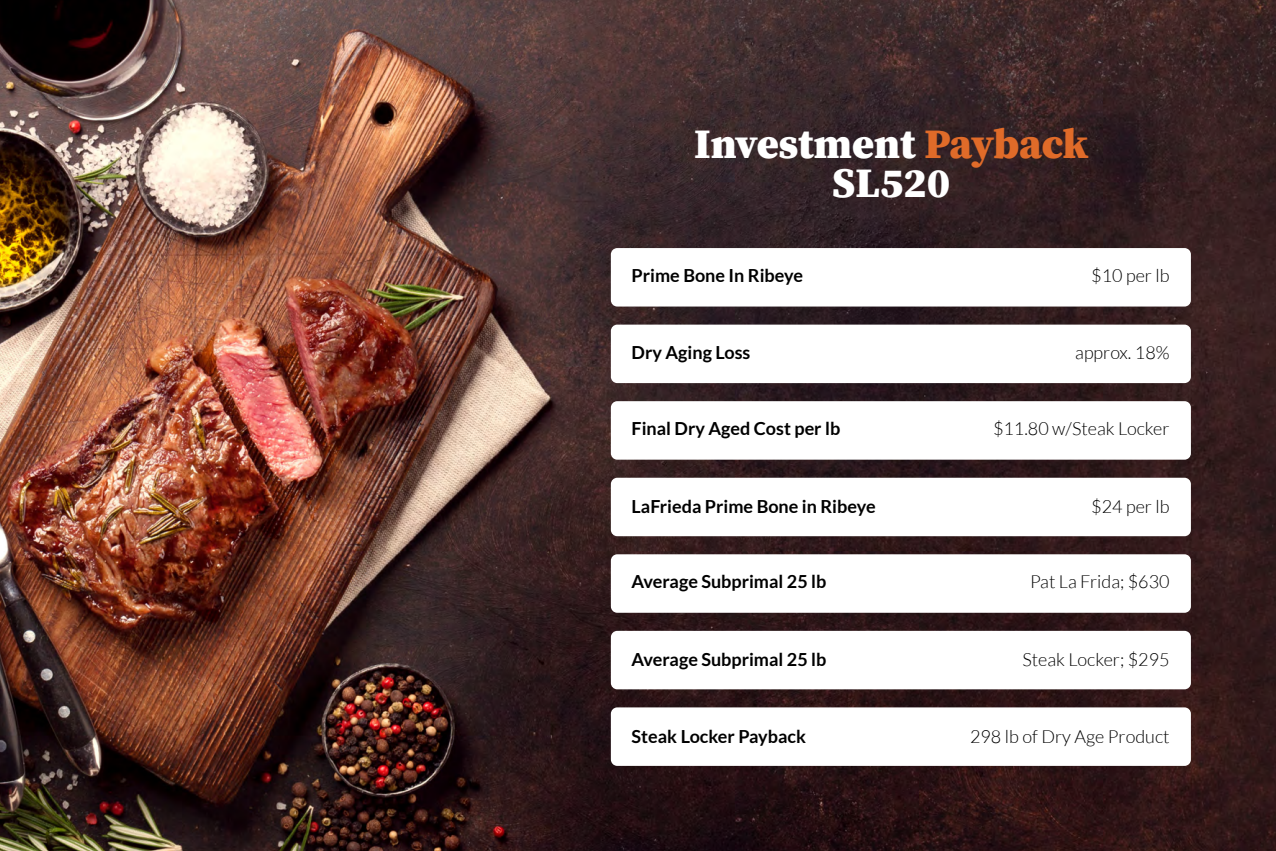
<style>
.page{position:relative;width:1276px;height:851px;background:#fff}
.page>*{position:absolute;margin:0;border:0;box-sizing:border-box;transform-origin:0 0}
.t1{font:900 42px/39px "Source Serif Pro";color:#fff;text-align:center}
.t2{font:700 18px "Lato";color:#000}
.t3{font:300 18px "Lato";color:#000}
.s1{color:#e06b29}
</style>
<div class="page">
<img style="left:0;top:0;width:1276px;height:850px">
<div style="left:611px;top:248px;width:580px;height:58px;background:#fff;border-radius:6px"></div>
<div style="left:611px;top:401px;width:580px;height:58px;background:#fff;border-radius:6px"></div>
<div style="left:611px;top:554px;width:580px;height:58px;background:#fff;border-radius:6px"></div>
<div style="left:611px;top:707px;width:580px;height:58px;background:#fff;border-radius:6px"></div>
<div style="left:611px;top:324px;width:580px;height:59px;background:#fff;border-radius:6px"></div>
<div style="left:611px;top:477px;width:580px;height:59px;background:#fff;border-radius:6px"></div>
<div style="left:611px;top:630px;width:580px;height:59px;background:#fff;border-radius:6px"></div>
<p class="t1" style="left:694px;top:124px;width:396px">Investment <span class="s1">Payback<br></span>SL520</p>
<p class="t2" style="left:631px;top:265px;width:173px">Prime Bone In Ribeye</p>
<p class="t3" style="left:1091px;top:266px;width:80px">$10 per lb</p>
<p class="t2" style="left:631px;top:342px;width:120px">Dry Aging Loss</p>
<p class="t3" style="left:1075px;top:343px;width:96px">approx. 18%</p>
<p class="t2" style="left:631px;top:418px;width:210px">Final Dry Aged Cost per lb</p>
<p class="t3" style="left:993px;top:419px;width:178px">$11.80 w/Steak Locker</p>
<p class="t2" style="left:631px;top:496px;width:246px">LaFrieda Prime Bone in Ribeye</p>
<p class="t3" style="left:1091px;top:497px;width:80px">$24 per lb</p>
<p class="t2" style="left:631px;top:571px;width:196px">Average Subprimal 25 lb</p>
<p class="t3" style="left:1030px;top:572px;width:141px">Pat La Frida; $630</p>
<p class="t2" style="left:631px;top:648px;width:196px">Average Subprimal 25 lb</p>
<p class="t3" style="left:1022px;top:649px;width:149px">Steak Locker; $295</p>
<p class="t2" style="left:631px;top:726px;width:176px">Steak Locker Payback</p>
<p class="t3" style="left:970px;top:727px;width:201px">298 lb of Dry Age Product</p>
</div>
